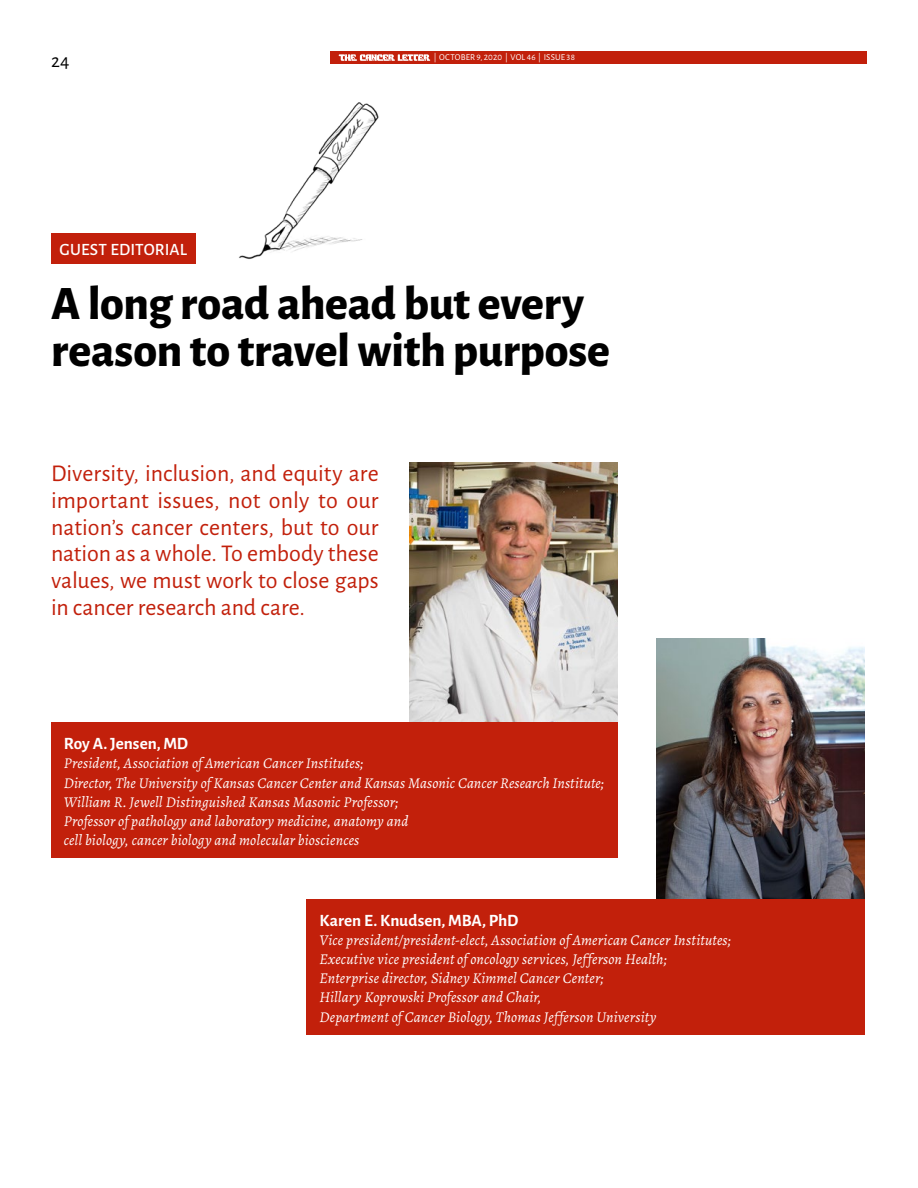
<style>
.page{position:relative;width:918px;height:1188px;background:#fff}
.page>*{position:absolute;margin:0;border:0;box-sizing:border-box;transform-origin:0 0}
.Headline__Main_Artic{font:800 48px/46.5px "Alegreya Sans";letter-spacing:-.005em;color:#000}
.Article_Intro{font:24px/26.7px "Alegreya Sans";color:#c2200b;text-align:justify}
.t1{font:19.5px "Alegreya Sans";color:#000}
.t2{font:700 17.25px "Alegreya Sans";color:#fff}
.Section_Titles{font:500 17.25px "Alegreya Sans";letter-spacing:.005em;color:#fff}
.t3{font:italic 15px/19.2px "Alegreya";letter-spacing:.01em;color:#fff}
.t4{font:9px "Alegreya Sans";letter-spacing:.015em;color:#fff}
</style>
<div class="page">
<div style="left:330px;top:51px;width:537px;height:13px;background:#c2200b"></div>
<svg style="left:339px;top:54px;width:91px;height:7px"></svg>
<div style="left:51px;top:233px;width:145px;height:31px;background:#c2200b"></div>
<img style="left:239px;top:102px;width:140px;height:157px">
<img style="left:409px;top:462px;width:209px;height:261px">
<img style="left:657px;top:639px;width:208px;height:260px">
<div style="left:51px;top:723px;width:567px;height:135px;background:#c2200b"></div>
<div style="left:307px;top:899px;width:558px;height:135px;background:#c2200b"></div>
<h3 class="t1" style="left:51px;top:47px;width:20px">24</h3>
<p class="t4" style="left:434px;top:51px;width:143px">| OCTOBER 9, 2020 | VOL 46 | ISSUE 38</p>
<p class="Section_Titles" style="left:60px;top:238px;width:129px">GUEST EDITORIAL</p>
<p class="Headline__Main_Artic" style="left:51px;top:277px;width:561px">A long road ahead but every reason to travel with purpose</p>
<p class="Article_Intro" style="left:51px;top:459px;width:329px">Diversity, inclusion, and equity are important issues, not only to our nation’s cancer centers, but to our nation as a whole. To embody these values, we must work to close gaps in cancer research and care.</p>
<p class="t2" style="left:64px;top:731px;width:126px">Roy A. Jensen, MD</p>
<p class="t3" style="left:64px;top:754px;width:301px">President, Association of American Cancer Institutes;</p>
<p class="t3" style="left:64px;top:773px;width:542px">Director, The University of Kansas Cancer Center and Kansas Masonic Cancer Research Institute;</p>
<p class="t3" style="left:64px;top:792px;width:336px">William R. Jewell Distinguished Kansas Masonic Professor;</p>
<p class="t3" style="left:64px;top:811px;width:346px">Professor of pathology and laboratory medicine, anatomy and cell biology, cancer biology and molecular biosciences</p>
<p class="t2" style="left:320px;top:907px;width:200px">Karen E. Knudsen, MBA, PhD</p>
<p class="t3" style="left:320px;top:930px;width:413px">Vice president/president-elect, Association of American Cancer Institutes;</p>
<p class="t3" style="left:320px;top:949px;width:349px">Executive vice president of oncology services, Jefferson Health;</p>
<p class="t3" style="left:320px;top:969px;width:286px">Enterprise director, Sidney Kimmel Cancer Center;</p>
<p class="t3" style="left:320px;top:988px;width:223px">Hillary Koprowski Professor and Chair,</p>
<p class="t3" style="left:320px;top:1007px;width:338px">Department of Cancer Biology, Thomas Jefferson University</p>
</div>
